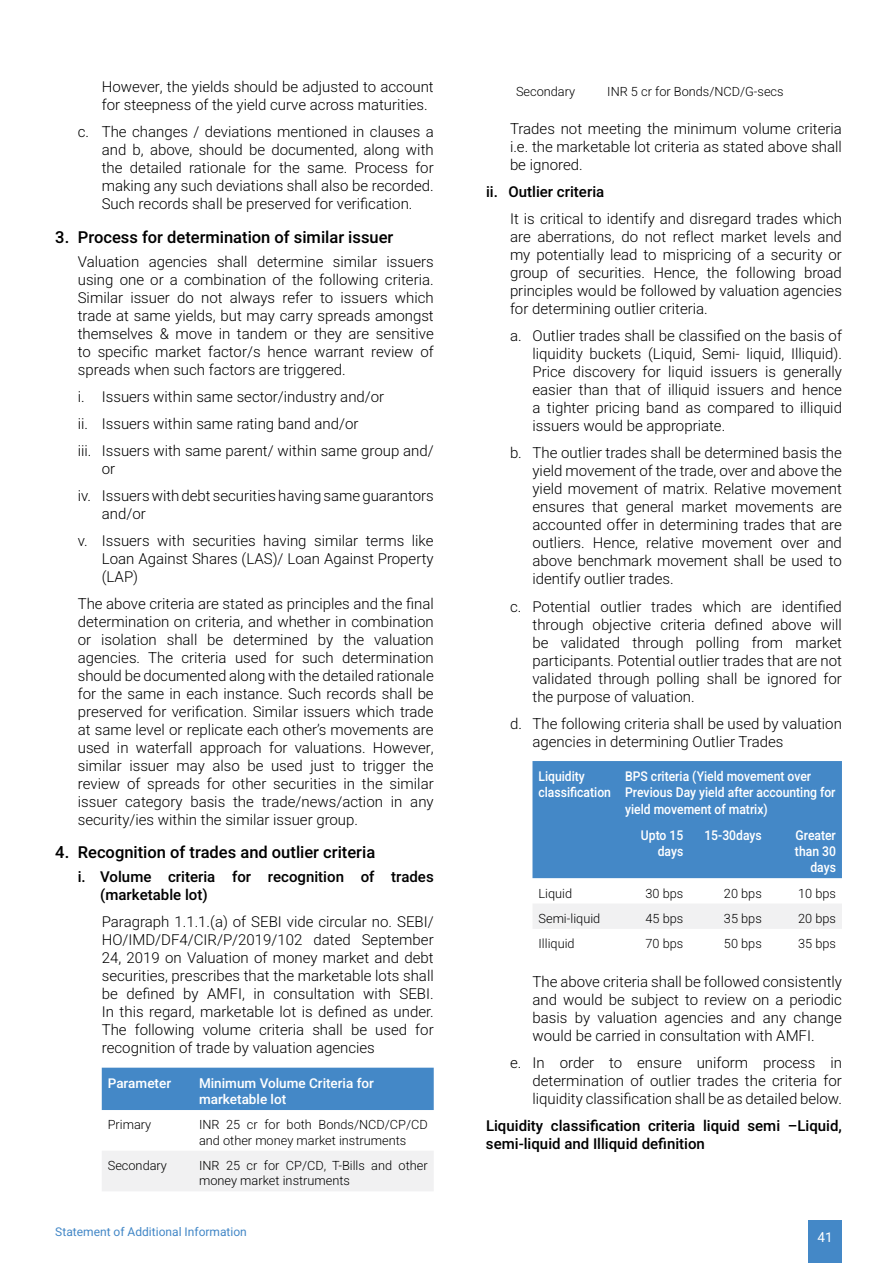
<style>
.page{position:relative;width:893px;height:1263px;background:#fff}
.page>*{position:absolute;margin:0;border:0;box-sizing:border-box;transform-origin:0 0}
.t1{font:500 16.5px "Heebo";color:#000}
.t2{font:300 15px/18px "Heebo";color:#000;text-align:justify}
.t3{font:500 15px/18px "Heebo";color:#000}
.t4{font:500 13.5px/16.2px "Heebo";color:#fff;scale:.9 1}
.t5{font:500 13.5px/16.2px "Heebo";color:#fff}
.t6{font:13.5px "Heebo";color:#fff}
.t7{font:300 12.75px/15.3px "Heebo";color:#000}
.t8{font:12px "Heebo";color:#4488c7}
</style>
<div class="page">
<div style="left:808px;top:1220px;width:34px;height:43px;background:#4488c7"></div>
<div style="left:102px;top:1068px;width:332px;height:42px;background:#4488c7"></div>
<div style="left:102px;top:1151px;width:332px;height:40px;background:#f1f1f2"></div>
<div style="left:532px;top:761px;width:310px;height:117px;background:#4488c7"></div>
<div style="left:533px;top:904px;width:309px;height:25px;background:#f1f1f2"></div>
<p class="t2" style="left:102px;top:78px;width:333px">However, the yields should be adjusted to account for steepness of the yield curve across maturities.</p>
<p class="t2" style="left:102px;top:123px;width:333px;text-indent:-24px">c. The changes / deviations mentioned in clauses a and b, above, should be documented, along with the detailed rationale for the same. Process for making any such deviations shall also be recorded.<br>Such records shall be preserved for verification.</p>
<p class="t1" style="left:55px;top:225px;width:340px">3. Process for determination of similar issuer</p>
<p class="t2" style="left:78px;top:252px;width:357px">Valuation agencies shall determine similar issuers using one or a combination of the following criteria.<br>Similar issuer do not always refer to issuers which trade at same yields, but may carry spreads amongst themselves &amp; move in tandem or they are sensitive to specific market factor/s hence warrant review of spreads when such factors are triggered.</p>
<p class="t2" style="left:78px;top:383px;width:357px;line-height:27px;text-align:left">i. Issuers within same sector/industry and/or<br>ii. Issuers within same rating band and/or<br>iii. Issuers with same parent/ within same group and/</p>
<p class="t2" style="left:78px;top:455px;width:357px;line-height:27px;text-indent:24px">or<br>iv. Issuers with debt securities having same guarantors</p>
<p class="t2" style="left:78px;top:500px;width:357px;line-height:27px;text-indent:24px">and/or<br>v. Issuers with securities having similar terms like</p>
<p class="t2" style="left:102px;top:549px;width:333px">Loan Against Shares (LAS)/ Loan Against Property (LAP)</p>
<p class="t2" style="left:78px;top:594px;width:357px">The above criteria are stated as principles and the final determination on criteria, and whether in combination or isolation shall be determined by the valuation agencies. The criteria used for such determination should be documented along with the detailed rationale for the same in each instance. Such records shall be preserved for verification. Similar issuers which trade at same level or replicate each other’s movements are used in waterfall approach for valuations. However, similar issuer may also be used just to trigger the review of spreads for other securities in the similar issuer category basis the trade/news/action in any security/ies within the similar issuer group.</p>
<p class="t1" style="left:55px;top:841px;width:321px">4. Recognition of trades and outlier criteria</p>
<p class="t3" style="left:100px;top:868px;width:335px;text-indent:-23px">i. Volume criteria for recognition of trades (marketable lot)</p>
<p class="t2" style="left:102px;top:913px;width:333px">Paragraph 1.1.1.(a) of SEBI vide circular no. SEBI/ HO/IMD/DF4/CIR/P/2019/102 dated September 24, 2019 on Valuation of money market and debt securities, prescribes that the marketable lots shall be defined by AMFI, in consultation with SEBI.<br>In this regard, marketable lot is defined as under.<br>The following volume criteria shall be used for recognition of trade by valuation agencies</p>
<p class="t5" style="left:108px;top:1075px;width:65px">Parameter</p>
<p class="t5" style="left:199px;top:1075px;width:176px">Minimum Volume Criteria for marketable lot</p>
<p class="t7" style="left:108px;top:1117px;width:45px">Primary</p>
<p class="t7" style="left:199px;top:1117px;width:230px">INR 25 cr for both Bonds/NCD/CP/CD and other money market instruments</p>
<p class="t7" style="left:108px;top:1158px;width:61px">Secondary</p>
<p class="t7" style="left:199px;top:1158px;width:230px">INR 25 cr for CP/CD, T-Bills and other money market instruments</p>
<p class="t8" style="left:55px;top:1224px;width:193px">Statement of Additional Information</p>
<p class="t7" style="left:516px;top:84px;width:61px">Secondary</p>
<p class="t7" style="left:607px;top:84px;width:178px">INR 5 cr for Bonds/NCD/G-secs</p>
<p class="t2" style="left:510px;top:120px;width:333px">Trades not meeting the minimum volume criteria i.e. the marketable lot criteria as stated above shall be ignored.</p>
<p class="t3" style="left:486px;top:183px;width:120px">ii. Outlier criteria</p>
<p class="t2" style="left:510px;top:210px;width:333px">It is critical to identify and disregard trades which are aberrations, do not reflect market levels and my potentially lead to mispricing of a security or group of securities. Hence, the following broad principles would be followed by valuation agencies for determining outlier criteria.</p>
<p class="t2" style="left:532px;top:327px;width:311px;text-indent:-22px">a. Outlier trades shall be classified on the basis of liquidity buckets (Liquid, Semi- liquid, Illiquid).<br>Price discovery for liquid issuers is generally easier than that of illiquid issuers and hence a tighter pricing band as compared to illiquid issuers would be appropriate.</p>
<p class="t2" style="left:532px;top:444px;width:311px;text-indent:-22px">b. The outlier trades shall be determined basis the yield movement of the trade, over and above the yield movement of matrix. Relative movement ensures that general market movements are accounted offer in determining trades that are outliers. Hence, relative movement over and above benchmark movement shall be used to identify outlier trades.</p>
<p class="t2" style="left:532px;top:597px;width:311px;text-indent:-22px">c. Potential outlier trades which are identified through objective criteria defined above will be validated through polling from market participants. Potential outlier trades that are not validated through polling shall be ignored for the purpose of valuation.</p>
<p class="t2" style="left:532px;top:714px;width:311px;text-indent:-22px">d. The following criteria shall be used by valuation agencies in determining Outlier Trades</p>
<p class="t4" style="left:538px;top:768px;width:82px">Liquidity classification</p>
<p class="t4" style="left:625px;top:768px;width:235px">BPS criteria (Yield movement over<br>Previous Day yield after accounting for yield movement of matrix)</p>
<p class="t4" style="left:641px;top:827px;width:49px;text-align:right">Upto 15 days</p>
<p class="t4" style="left:704px;top:827px;width:65px">15-30days</p>
<p class="t4" style="left:795px;top:827px;width:47px;text-align:right">Greater than 30 days</p>
<p class="t7" style="left:538px;top:885px;width:35px">Liquid</p>
<p class="t7" style="left:645px;top:885px;width:39px">30 bps</p>
<p class="t7" style="left:724px;top:885px;width:39px">20 bps</p>
<p class="t7" style="left:798px;top:885px;width:39px">10 bps</p>
<p class="t7" style="left:538px;top:911px;width:63px">Semi-liquid</p>
<p class="t7" style="left:645px;top:911px;width:39px">45 bps</p>
<p class="t7" style="left:724px;top:911px;width:39px">35 bps</p>
<p class="t7" style="left:798px;top:911px;width:39px">20 bps</p>
<p class="t7" style="left:538px;top:936px;width:38px">Illiquid</p>
<p class="t7" style="left:645px;top:936px;width:39px">70 bps</p>
<p class="t7" style="left:724px;top:936px;width:39px">50 bps</p>
<p class="t7" style="left:798px;top:936px;width:39px">35 bps</p>
<p class="t2" style="left:532px;top:972px;width:311px">The above criteria shall be followed consistently and would be subject to review on a periodic basis by valuation agencies and any change would be carried in consultation with AMFI.</p>
<p class="t2" style="left:532px;top:1053px;width:311px;text-indent:-22px">e. In order to ensure uniform process in determination of outlier trades the criteria for liquidity classification shall be as detailed below.</p>
<p class="t3" style="left:486px;top:1116px;width:357px">Liquidity classification criteria liquid semi –Liquid, semi-liquid and Illiquid definition</p>
<p class="t6" style="left:817px;top:1227px;width:17px">41</p>
</div>
